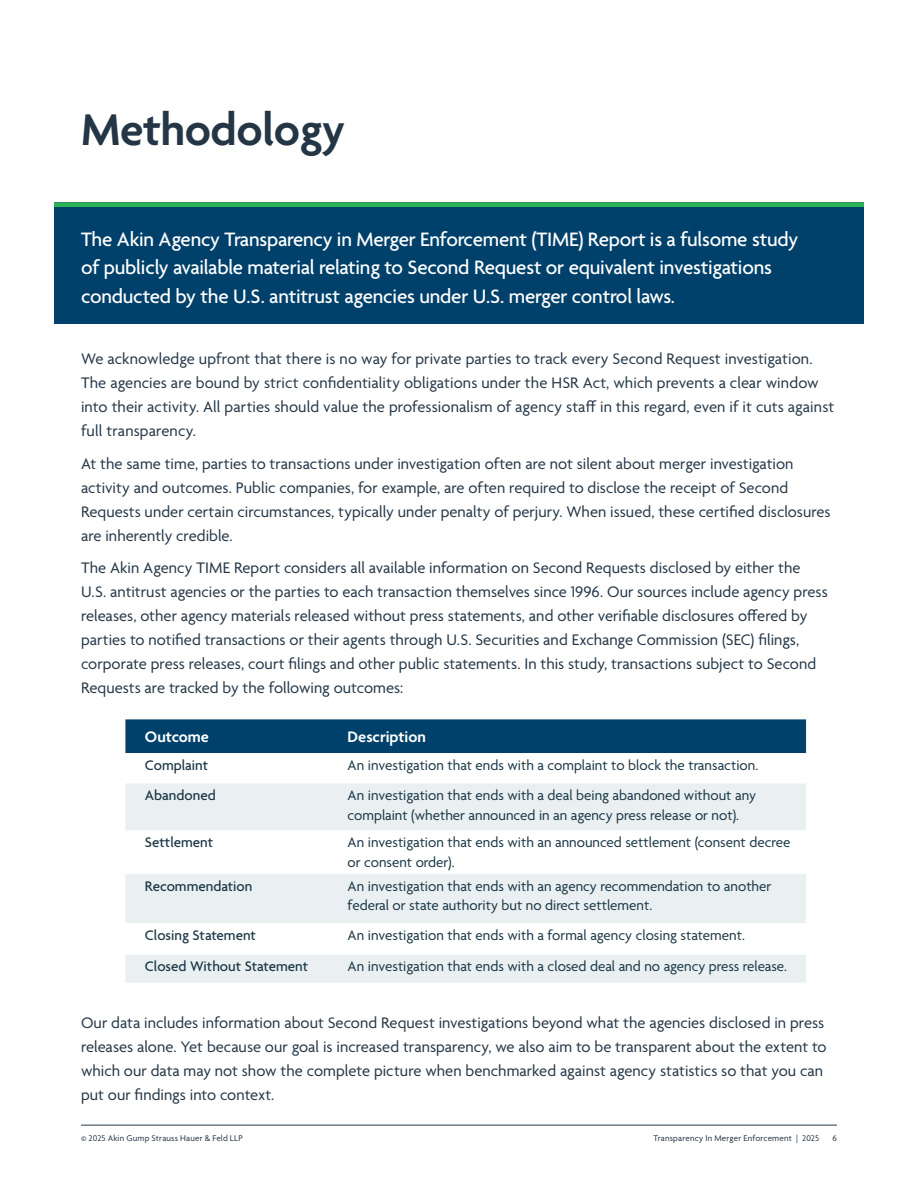
<style>
.page{position:relative;width:918px;height:1188px;background:#fff}
.page>*{position:absolute;margin:0;border:0;box-sizing:border-box;transform-origin:0 0}
.Section_Title{font:600 48px "Agenda";letter-spacing:-.01em;color:#243646}
.Section_Intro-White{font:500 21px/28.5px "Agenda";letter-spacing:-.01em;color:#fff}
.Body_Copy{font:16.5px/24px "Agenda";color:#243646}
._2nd_level_bullets{font:600 16.5px "Agenda";color:#fff}
._2nd_level_bullets-2{font:15px/19.5px "Agenda";color:#193545}
._2nd_level_bullets-3{font:500 15px "Agenda";color:#193545}
.t1{font:9px "Agenda";letter-spacing:.025em;color:#243646}
</style>
<div class="page">
<hr style="left:81px;top:1125px;width:756px;height:1px;background:#243646">
<div style="left:54px;top:202px;width:810px;height:6px;background:#2ab355"></div>
<div style="left:54px;top:207px;width:810px;height:117px;background:#00416b"></div>
<div style="left:125px;top:719px;width:681px;height:34px;background:#00416b"></div>
<svg style="left:125px;top:783px;width:681px;height:200px;fill:#eaf0f1"></svg>
<p class="Section_Title" style="left:81px;top:104px;width:266px">Methodology</p>
<p class="Section_Intro-White" style="left:81px;top:226px;width:719px">The Akin Agency Transparency in Merger Enforcement (TIME) Report is a fulsome study of publicly available material relating to Second Request or equivalent investigations conducted by the U.S. antitrust agencies under U.S. merger control laws.</p>
<p class="Body_Copy" style="left:81px;top:348px;width:755px">We acknowledge upfront that there is no way for private parties to track every Second Request investigation.<br>The agencies are bound by strict confidentiality obligations under the HSR Act, which prevents a clear window into their activity. All parties should value the professionalism of agency staff in this regard, even if it cuts against full transparency.</p>
<p class="Body_Copy" style="left:81px;top:452px;width:751px">At the same time, parties to transactions under investigation often are not silent about merger investigation activity and outcomes. Public companies, for example, are often required to disclose the receipt of Second Requests under certain circumstances, typically under penalty of perjury. When issued, these certified disclosures are inherently credible.</p>
<p class="Body_Copy" style="left:81px;top:557px;width:748px">The Akin Agency TIME Report considers all available information on Second Requests disclosed by either the U.S. antitrust agencies or the parties to each transaction themselves since 1996. Our sources include agency press releases, other agency materials released without press statements, and other verifiable disclosures offered by parties to notified transactions or their agents through U.S. Securities and Exchange Commission (SEC) filings, corporate press releases, court filings and other public statements. In this study, transactions subject to Second Requests are tracked by the following outcomes:</p>
<p class="_2nd_level_bullets" style="left:145px;top:728px;width:66px">Outcome</p>
<p class="_2nd_level_bullets" style="left:348px;top:728px;width:80px">Description</p>
<p class="_2nd_level_bullets-3" style="left:145px;top:757px;width:65px">Complaint</p>
<p class="_2nd_level_bullets-2" style="left:348px;top:756px;width:412px">An investigation that ends with a complaint to block the transaction.</p>
<p class="_2nd_level_bullets-3" style="left:145px;top:787px;width:72px">Abandoned</p>
<p class="_2nd_level_bullets-2" style="left:348px;top:787px;width:410px">An investigation that ends with a deal being abandoned without any complaint (whether announced in an agency press release or not).</p>
<p class="_2nd_level_bullets-3" style="left:145px;top:834px;width:70px">Settlement</p>
<p class="_2nd_level_bullets-2" style="left:348px;top:833px;width:444px">An investigation that ends with an announced settlement (consent decree or consent order).</p>
<p class="_2nd_level_bullets-3" style="left:145px;top:878px;width:109px">Recommendation</p>
<p class="_2nd_level_bullets-2" style="left:348px;top:877px;width:425px">An investigation that ends with an agency recommendation to another federal or state authority but no direct settlement.</p>
<p class="_2nd_level_bullets-3" style="left:145px;top:927px;width:113px">Closing Statement</p>
<p class="_2nd_level_bullets-2" style="left:348px;top:926px;width:399px">An investigation that ends with a formal agency closing statement.</p>
<p class="_2nd_level_bullets-3" style="left:145px;top:958px;width:165px">Closed Without Statement</p>
<p class="_2nd_level_bullets-2" style="left:348px;top:958px;width:441px">An investigation that ends with a closed deal and no agency press release.</p>
<p class="Body_Copy" style="left:81px;top:1011px;width:747px">Our data includes information about Second Request investigations beyond what the agencies disclosed in press releases alone. Yet because our goal is increased transparency, we also aim to be transparent about the extent to which our data may not show the complete picture when benchmarked against agency statistics so that you can put our findings into context.</p>
<p class="t1" style="left:81px;top:1133px;width:163px">© 2025 Akin Gump Strauss Hauer &amp; Feld LLP</p>
<p class="t1" style="left:653px;top:1133px;width:167px">Transparency In Merger Enforcement | 2025</p>
<p class="t1" style="left:833px;top:1133px;width:6px">6</p>
</div>
